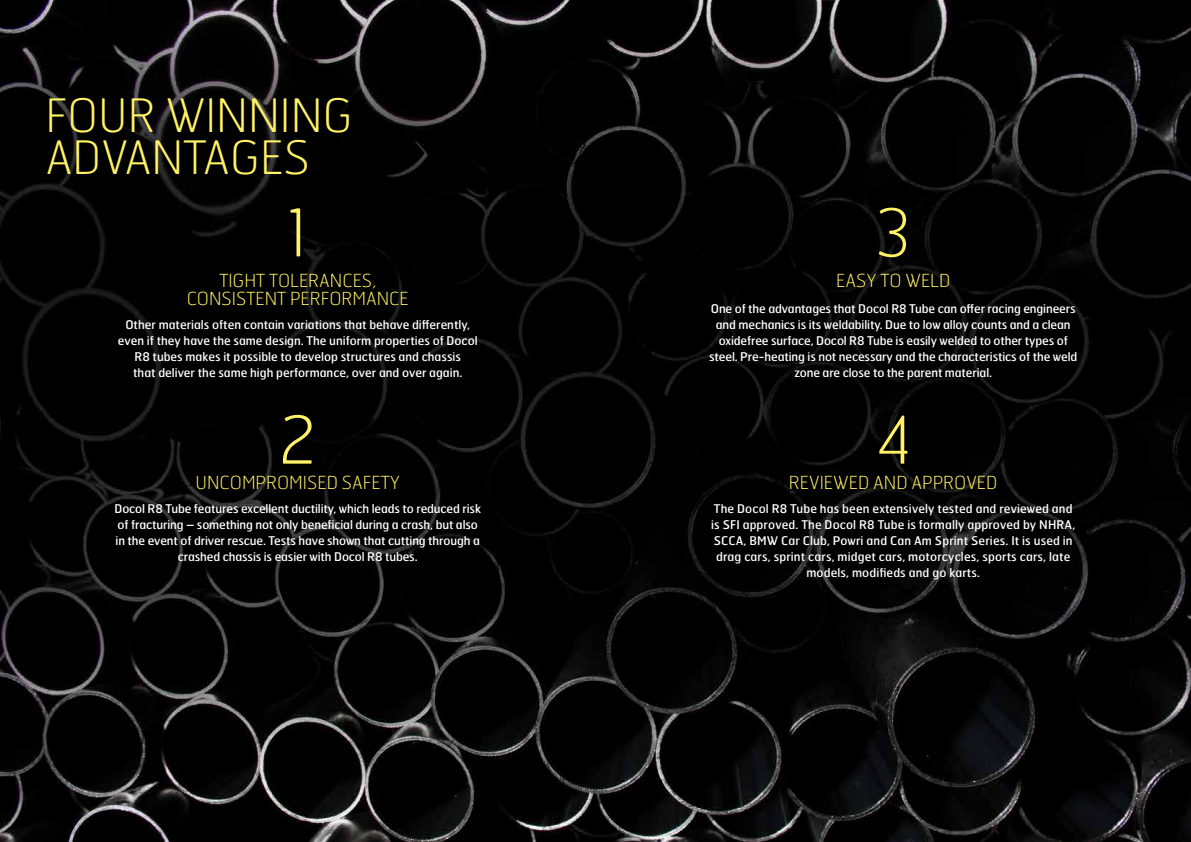
<style>
.page{position:relative;width:1191px;height:842px;background:#fff}
.page>*{position:absolute;margin:0;border:0;box-sizing:border-box;transform-origin:0 0}
.t1{font:100 65.6px "Hermes FB";color:#fff264}
.t2{font:100 46px/42px "Hermes FB";color:#fff264}
.t3{font:100 18px/18px "Hermes FB";color:#fff264;text-align:center}
.t4{font:12px/16px "Hermes FB";letter-spacing:-.01em;color:#fff;text-align:center}
.t5{font:12px/16px "Hermes FB";letter-spacing:.01em;color:#fff;text-align:center}
</style>
<div class="page">
<img style="left:0;top:0;width:1191px;height:842px">
<h2 class="t2" style="left:45px;top:93px;width:309px">FOUR WINNING<br>ADVANTAGES</h2>
<h1 class="t1" style="left:286px;top:191px;width:24px">1</h1>
<h3 class="t3" style="left:187px;top:271px;width:224px">TIGHT TOLERANCES,<br>CONSISTENT PERFORMANCE</h3>
<p class="t4" style="left:118px;top:316px;width:361px">Other materials often contain variations that behave differently, even if they have the same design. The uniform properties of Docol R8 tubes makes it possible to develop structures and chassis<br>that deliver the same high performance, over and over again.</p>
<h1 class="t1" style="left:279px;top:399px;width:40px">2</h1>
<h3 class="t3" style="left:195px;top:473px;width:206px">UNCOMPROMISED SAFETY</h3>
<p class="t4" style="left:114px;top:500px;width:368px">Docol R8 Tube features excellent ductility, which leads to reduced risk of fracturing – something not only beneficial during a crash, but also in the event of driver rescue. Tests have shown that cutting through a crashed chassis is easier with Docol R8 tubes.</p>
<h1 class="t1" style="left:876px;top:191px;width:36px">3</h1>
<h3 class="t3" style="left:836px;top:271px;width:116px">EASY TO WELD</h3>
<p class="t4" style="left:709px;top:300px;width:369px">One of the advantages that Docol R8 Tube can offer racing engineers and mechanics is its weldability. Due to low alloy counts and a clean oxidefree surface, Docol R8 Tube is easily welded to other types of steel. Pre-heating is not necessary and the characteristics of the weld zone are close to the parent material.</p>
<h1 class="t1" style="left:876px;top:399px;width:39px">4</h1>
<h3 class="t3" style="left:789px;top:473px;width:210px">REVIEWED AND APPROVED</h3>
<p class="t5" style="left:711px;top:500px;width:366px">The Docol R8 Tube has been extensively tested and reviewed and is SFI approved. The Docol R8 Tube is formally approved by NHRA, SCCA, BMW Car Club, Powri and Can Am Sprint Series. It is used in drag cars, sprint cars, midget cars, motorcycles, sports cars, late models, modifieds and go karts.</p>
</div>
